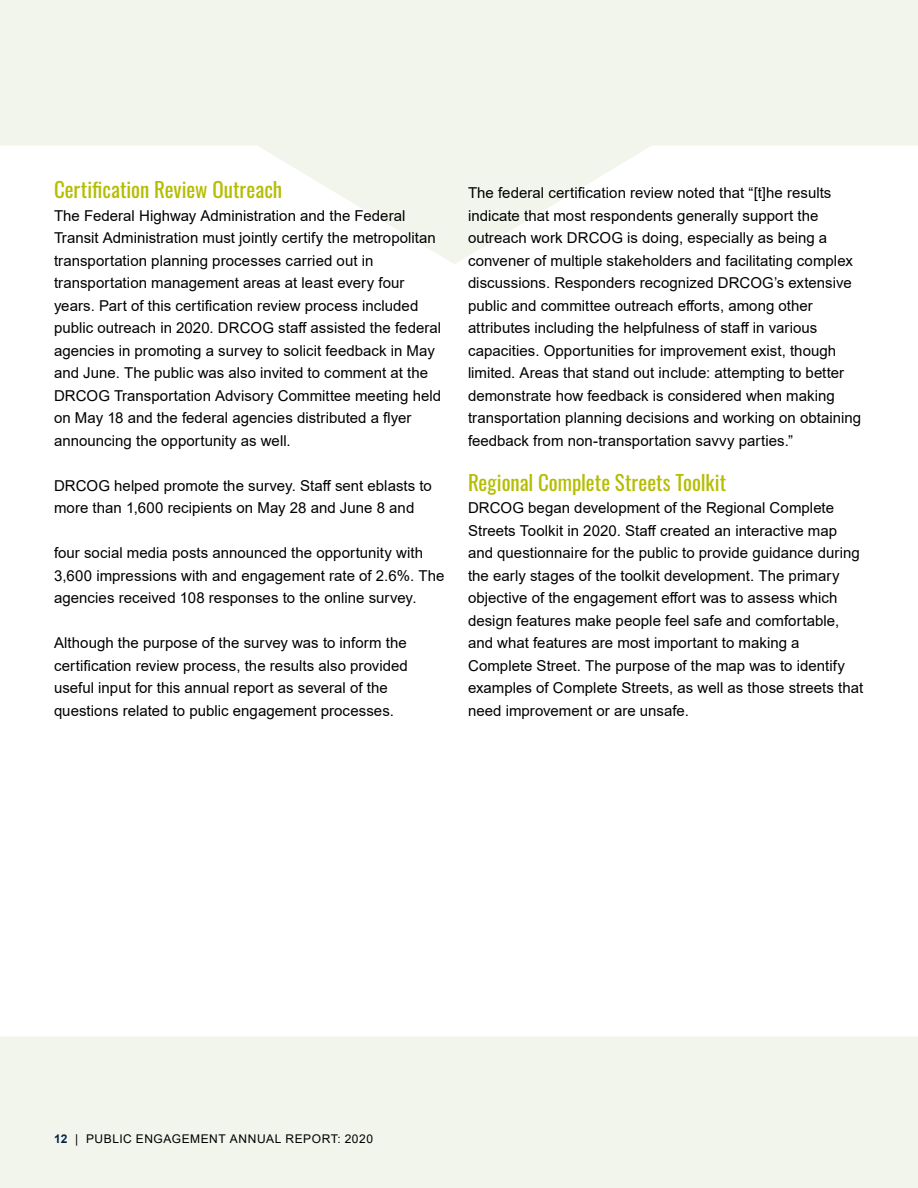
<style>
.page{position:relative;width:918px;height:1188px;background:#fff}
.page>*{position:absolute;margin:0;border:0;box-sizing:border-box;transform-origin:0 0}
.t1{font:21px "Oswald";color:#b5bd00}
.Body{font:15px/22.5px "Arial";letter-spacing:.005em;color:#000}
.t2{font:12px "Arial";letter-spacing:.045em;color:#000}
.s1{font-weight:700;color:#04244d}
</style>
<div class="page">
<div style="left:0;top:1036px;width:918px;height:152px;background:#f2f5eb"></div>
<svg style="left:0;top:0;width:918px;height:264px;fill:#f2f5eb"></svg>
<h1 class="t1" style="left:54px;top:171px;width:230px">Certification Review Outreach</h1>
<p class="Body" style="left:54px;top:204px;width:389px">The Federal Highway Administration and the Federal Transit Administration must jointly certify the metropolitan transportation planning processes carried out in transportation management areas at least every four years. Part of this certification review process included public outreach in 2020. DRCOG staff assisted the federal agencies in promoting a survey to solicit feedback in May and June. The public was also invited to comment at the DRCOG Transportation Advisory Committee meeting held on May 18 and the federal agencies distributed a flyer announcing the opportunity as well.</p>
<p class="Body" style="left:54px;top:474px;width:379px">DRCOG helped promote the survey. Staff sent eblasts to more than 1,600 recipients on May 28 and June 8 and</p>
<p class="Body" style="left:54px;top:541px;width:392px">four social media posts announced the opportunity with<br>3,600 impressions with and engagement rate of 2.6%. The agencies received 108 responses to the online survey.</p>
<p class="Body" style="left:54px;top:631px;width:355px">Although the purpose of the survey was to inform the certification review process, the results also provided useful input for this annual report as several of the questions related to public engagement processes.</p>
<p class="Body" style="left:468px;top:181px;width:395px">The federal certification review noted that “[t]he results indicate that most respondents generally support the outreach work DRCOG is doing, especially as being a convener of multiple stakeholders and facilitating complex discussions. Responders recognized DRCOG’s extensive public and committee outreach efforts, among other attributes including the helpfulness of staff in various capacities. Opportunities for improvement exist, though limited. Areas that stand out include: attempting to better demonstrate how feedback is considered when making transportation planning decisions and working on obtaining feedback from non-transportation savvy parties.”</p>
<h1 class="t1" style="left:468px;top:463px;width:260px">Regional Complete Streets Toolkit</h1>
<p class="Body" style="left:468px;top:496px;width:397px">DRCOG began development of the Regional Complete Streets Toolkit in 2020. Staff created an interactive map and questionnaire for the public to provide guidance during the early stages of the toolkit development. The primary objective of the engagement effort was to assess which design features make people feel safe and comfortable, and what features are most important to making a Complete Street. The purpose of the map was to identify examples of Complete Streets, as well as those streets that need improvement or are unsafe.</p>
<p class="t2" style="left:54px;top:1130px;width:321px"><span class="s1">12</span> | PUBLIC ENGAGEMENT ANNUAL REPORT: 2020</p>
</div>
